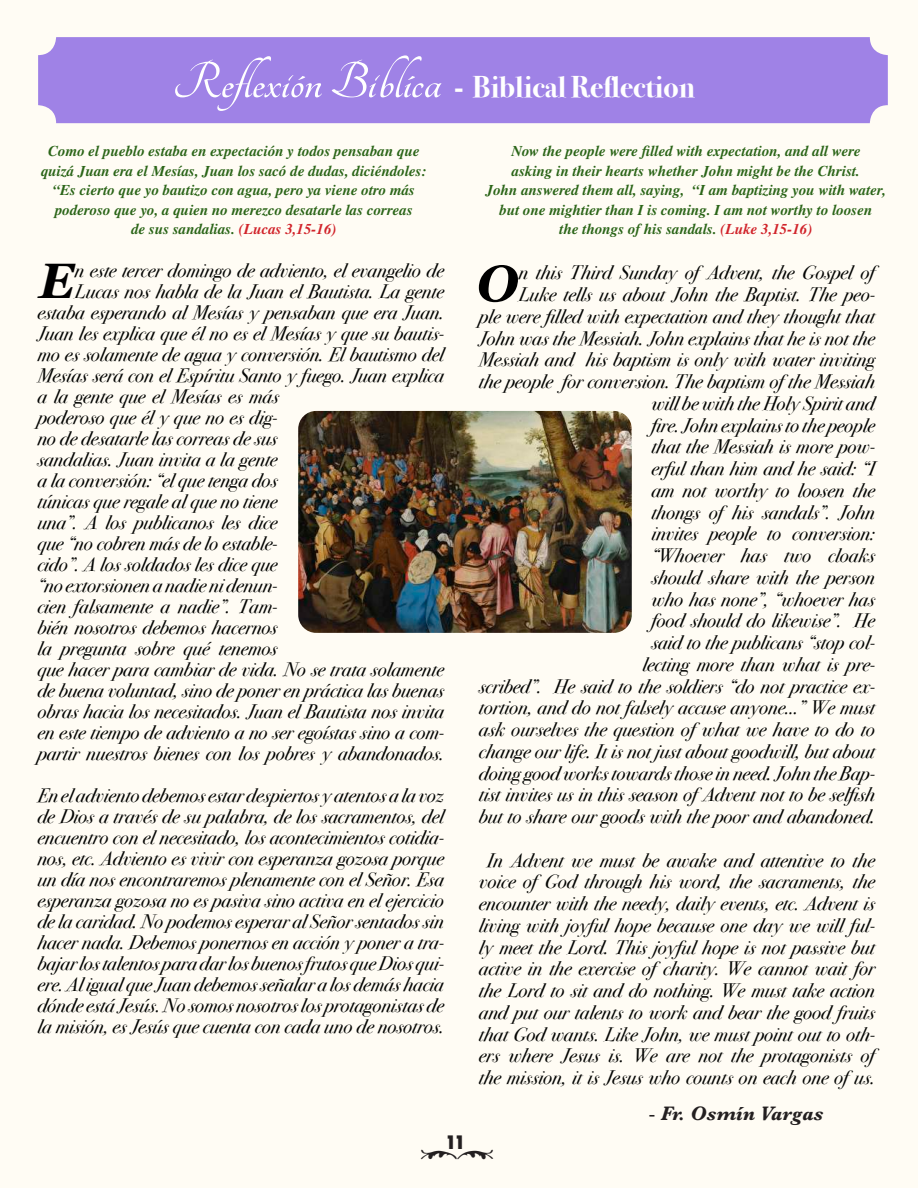
<style>
.page{position:relative;width:918px;height:1188px;background:#fffcf4}
.page>*{position:absolute;margin:0;border:0;box-sizing:border-box;transform-origin:0 0}
.t1{font:700 55.5px "Tangerine";color:#fff}
.t2{font:italic 700 50.85px "Georgia";color:#000}
.t3{font:italic 700 49.8px "Georgia";color:#000}
.t4{font:700 30px "Bodoni Svty Two ITCTT";color:#fff}
.t5{font:italic 700 20.25px "Baskerville";color:#231f20}
.t6{font:italic 19.5px/21.8px "Bodoni Svty Two OSITCTT";color:#040503;text-align:justify}
.t7{font:800 condensed 18px "Futura";color:#231f20}
.t8{font:italic 700 15px/19.5px "STIX General";color:#2b6518;text-align:center}
.s1{color:#d1232a}
.s2{font-weight:400;font-style:normal;font-size:21px}
</style>
<div class="page">
<div style="left:38px;top:37px;width:850px;height:86px;background:#9f82e6;border-radius:18px"></div>
<img style="left:298px;top:411px;width:334px;height:222px">
<h1 class="t1" style="left:172px;top:55px;width:271px">Reflexión Biblíca</h1>
<h3 class="t4" style="left:454px;top:62px;width:242px">- Biblical Reflection</h3>
<p class="t8" style="left:41px;top:142px;width:387px">Como el pueblo estaba en expectación y todos pensaban que quizá Juan era el Mesías, Juan los sacó de dudas, diciéndoles: “Es cierto que yo bautizo con agua, pero ya viene otro más poderoso que yo, a quien no merezco desatarle las correas<br>de sus sandalias. <span class="s1">(Lucas 3,15-16)</span></p>
<p class="t8" style="left:486px;top:142px;width:402px">Now the people were filled with expectation, and all were<br>asking in their hearts whether John might be the Christ.<br>John answered them all, saying, “I am baptizing you with water, but one mightier than I is coming. I am not worthy to loosen<br>the thongs of his sandals. <span class="s1">(Luke 3,15-16)</span></p>
<h3 class="t3" style="left:39px;top:244px;width:37px">E</h3>
<p class="t6" style="left:75px;top:260px;width:371px">n este tercer domingo de adviento, el evangelio de</p>
<h2 class="t2" style="left:477px;top:246px;width:43px">O</h2>
<p class="t6" style="left:479px;top:262px;width:398px;text-align:right">n this Third Sunday of Advent, the Gospel of Luke tells us about John the Baptist. The peo-<br>ple were filled with expectation and they thought that John was the Messiah. John explains that he is not the Messiah and his baptism is only with water inviting the people for conversion. The baptism of the Messiah will be with the Holy Spirit and<br>fire. John explains to the people<br>that the Messiah is more pow-<br>erful than him and he said: “I<br>am not worthy to loosen the<br>thongs of his sandals”. John<br>invites people to conversion:<br>“Whoever has two cloaks<br>should share with the person<br>who has none”, “whoever has<br>food should do likewise”. He<br>said to the publicans “stop col-<br>lecting more than what is pre-<br>scribed”. He said to the soldiers “do not practice ex&shy;tortion, and do not falsely accuse anyone…” We must ask ourselves the question of what we have to do to change our life. It is not just about goodwill, but about doing good works towards those in need. John the Bap&shy;tist invites us in this season of Advent not to be selfish but to share our goods with the poor and abandoned.</p>
<p class="t6" style="left:479px;top:849px;width:398px;text-align:center">In Advent we must be awake and attentive to the voice of God through his word, the sacraments, the encounter with the needy, daily events, etc. Advent is living with joyful hope because one day we will ful&shy;ly meet the Lord. This joyful hope is not passive but active in the exercise of charity. We cannot wait for the Lord to sit and do nothing. We must take action and put our talents to work and bear the good fruits that God wants. Like John, we must point out to oth&shy;ers where Jesus is. We are not the protagonists of the mission, it is Jesus who counts on each one of us.</p>
<p class="t6" style="left:75px;top:281px;width:371px">Lucas nos habla de la Juan el Bautista. La gente</p>
<p class="t6" style="left:37px;top:302px;width:408px">estaba esperando al Mesías y pensaban que era Juan.</p>
<p class="t6" style="left:37px;top:323px;width:408px">Juan les explica que él no es el Mesías y que su bautis-</p>
<p class="t6" style="left:37px;top:344px;width:408px">mo es solamente de agua y conversión. El bautismo del</p>
<p class="t6" style="left:37px;top:365px;width:408px">Mesías será con el Espíritu Santo y fuego. Juan explica</p>
<p class="t6" style="left:37px;top:386px;width:243px">a la gente que el Mesías es más</p>
<p class="t6" style="left:37px;top:407px;width:242px">poderoso que él y que no es dig-</p>
<p class="t6" style="left:37px;top:428px;width:242px">no de desatarle las correas de sus</p>
<p class="t6" style="left:37px;top:449px;width:242px">sandalias. Juan invita a la gente</p>
<p class="t6" style="left:37px;top:470px;width:242px">a la conversión: “el que tenga dos</p>
<p class="t6" style="left:37px;top:491px;width:241px">túnicas que regale al que no tiene</p>
<p class="t6" style="left:37px;top:512px;width:242px">una”. A los publicanos les dice</p>
<p class="t6" style="left:37px;top:533px;width:242px">que “no cobren más de lo estable-</p>
<p class="t6" style="left:37px;top:554px;width:242px">cido”. A los soldados les dice que</p>
<p class="t6" style="left:37px;top:575px;width:242px">“no extorsionen a nadie ni denun-</p>
<p class="t6" style="left:37px;top:596px;width:242px">cien falsamente a nadie”. Tam-</p>
<p class="t6" style="left:37px;top:617px;width:241px">bién nosotros debemos hacernos</p>
<p class="t6" style="left:37px;top:638px;width:241px">la pregunta sobre qué tenemos</p>
<p class="t6" style="left:37px;top:659px;width:408px">que hacer para cambiar de vida. No se trata solamente</p>
<p class="t6" style="left:37px;top:680px;width:408px">de buena voluntad, sino de poner en práctica las buenas</p>
<p class="t6" style="left:37px;top:701px;width:408px">obras hacia los necesitados. Juan el Bautista nos invita</p>
<p class="t6" style="left:37px;top:722px;width:408px">en este tiempo de adviento a no ser egoístas sino a com-</p>
<p class="t6" style="left:37px;top:743px;width:408px">partir nuestros bienes con los pobres y abandonados.</p>
<p class="t6" style="left:37px;top:785px;width:408px;line-height:21px">En el adviento debemos estar despiertos y atentos a la voz de Dios a través de su palabra, de los sacramentos, del encuentro con el necesitado, los acontecimientos cotidia&shy;nos, etc. Adviento es vivir con esperanza gozosa porque un día nos encontraremos plenamente con el Señor. Esa esperanza gozosa no es pasiva sino activa en el ejercicio de la caridad. No podemos esperar al Señor sentados sin hacer nada. Debemos ponernos en acción y poner a tra&shy;bajar los talentos para dar los buenos frutos que Dios qui&shy;ere. Al igual que Juan debemos señalar a los demás hacia dónde está Jesús. No somos nosotros los protagonistas de la misión, es Jesús que cuenta con cada uno de nosotros.</p>
<p class="t7" style="left:445px;top:1130px;width:21px">11</p>
<p class="t5" style="left:649px;top:1099px;width:176px"><span class="s2">-</span> Fr. Osmín Vargas</p>
</div>
